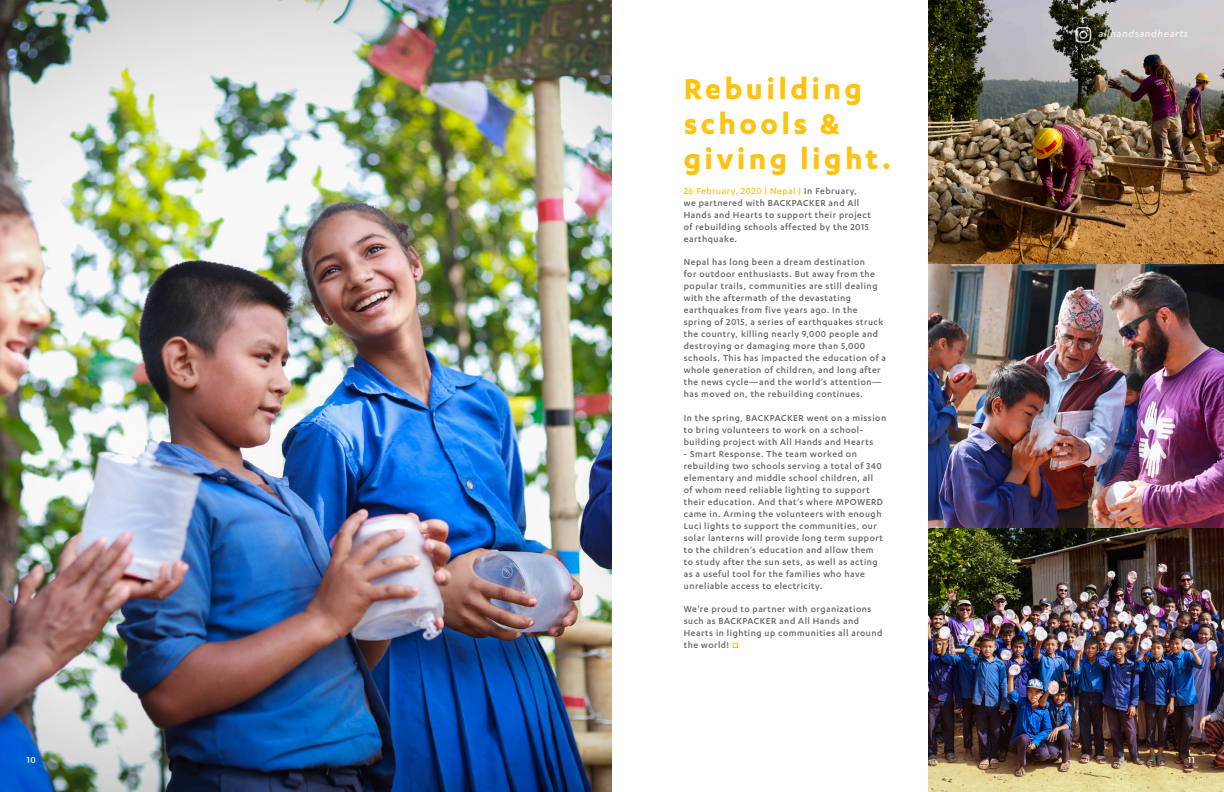
<style>
.page{position:relative;width:1224px;height:792px;background:#fff}
.page>*{position:absolute;margin:0;border:0;box-sizing:border-box;transform-origin:0 0}
.t1{font:700 33px/35px "Karbon";letter-spacing:.1em;color:#fec210}
.t2{font:italic 500 11px "Karbon";letter-spacing:.05em;color:#fff}
.t3{font:500 10px/12px "Karbon";letter-spacing:.05em;color:#626360}
.t4{font:500 10px "Karbon";color:#fff}
.s1{color:#fec210}
</style>
<div class="page">
<img style="left:929px;top:0;width:295px;height:792px">
<img style="left:0;top:0;width:612px;height:792px">
<svg style="left:733px;top:643px;width:5px;height:5px"></svg>
<svg style="left:1075px;top:27px;width:16px;height:16px"></svg>
<p class="t1" style="left:684px;top:71px;width:209px">Rebuilding schools &amp; giving light.</p>
<p class="t3" style="left:684px;top:185px;width:189px"><span class="s1">26 February, 2020 | Nepal |</span> In February, we partnered with BACKPACKER and All Hands and Hearts to support their project of rebuilding schools affected by the 2015 earthquake.</p>
<p class="t3" style="left:684px;top:256px;width:204px">Nepal has long been a dream destination<br>for outdoor enthusiasts. But away from the popular trails, communities are still dealing with the aftermath of the devastating earthquakes from five years ago. In the spring of 2015, a series of earthquakes struck the country, killing nearly 9,000 people and destroying or damaging more than 5,000 schools. This has impacted the education of a whole generation of children, and long after the news cycle—and the world’s attention— has moved on, the rebuilding continues.</p>
<p class="t3" style="left:684px;top:411px;width:204px">In the spring, BACKPACKER went on a mission to bring volunteers to work on a school&shy;building project with All Hands and Hearts</p>
<p class="t3" style="left:684px;top:447px;width:201px">- Smart Response. The team worked on rebuilding two schools serving a total of 340 elementary and middle school children, all of whom need reliable lighting to support their education. And that’s where MPOWERD came in. Arming the volunteers with enough Luci lights to support the communities, our solar lanterns will provide long term support to the children’s education and allow them to study after the sun sets, as well as acting as a useful tool for the families who have unreliable access to electricity.</p>
<p class="t3" style="left:684px;top:603px;width:200px">We’re proud to partner with organizations such as BACKPACKER and All Hands and Hearts in lighting up communities all around the world!</p>
<p class="t2" style="left:1099px;top:28px;width:91px">allhandsandhearts</p>
<p class="t4" style="left:27px;top:754px;width:11px">10</p>
<p class="t4" style="left:1188px;top:754px;width:8px">11</p>
</div>
